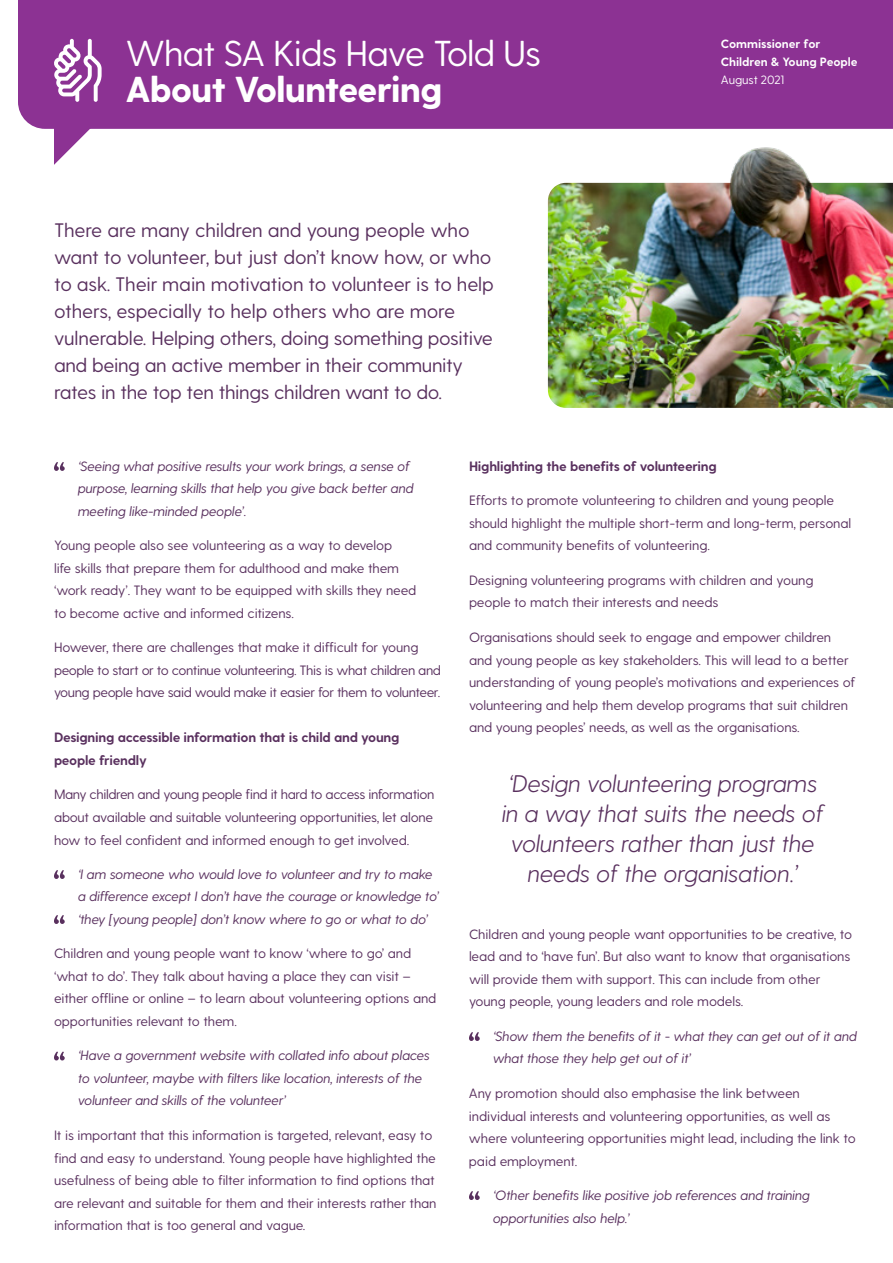
<style>
.page{position:relative;width:893px;height:1263px;background:#fff}
.page>*{position:absolute;margin:0;border:0;box-sizing:border-box;transform-origin:0 0}
.Document_Title_Cover{font:36px "Greycliff CF";letter-spacing:-.03em;color:#fff}
.Document_Title_Cover-2{font:800 36px "Greycliff CF";letter-spacing:-.03em;color:#fff}
.Quote_Large{font:italic 300 24px/30px "Greycliff CF";letter-spacing:-.01em;color:#59305e;text-align:center}
.Paragraph_Leading{font:19.5px/27px "Greycliff CF";letter-spacing:-.02em;color:#59305e}
.Paragraph_Standard{font:13.5px/22.5px "Greycliff CF";letter-spacing:-.01em;color:#59305e}
.Quote_Small{font:italic 13.5px/22.5px "Greycliff CF";letter-spacing:-.01em;color:#59305e}
.Paragraph_Standard-2{font:13.5px/22.5px "Greycliff CF";letter-spacing:-.03em;color:#59305e}
.Heading_3{font:700 13.5px/22.5px "Greycliff CF";letter-spacing:-.02em;color:#59305e}
.t1{font:700 12px/17.9px "Greycliff CF";letter-spacing:-.01em;color:#fff}
.t2{font:12px "Greycliff CF";letter-spacing:-.01em;color:#fff}
</style>
<div class="page">
<div style="left:18px;top:0;width:875px;height:129px;background:#8c3293"></div>
<svg style="left:54px;top:462px;width:11px;height:9px"></svg>
<svg style="left:54px;top:870px;width:11px;height:9px"></svg>
<svg style="left:54px;top:915px;width:11px;height:9px"></svg>
<svg style="left:54px;top:1051px;width:11px;height:9px"></svg>
<svg style="left:469px;top:1032px;width:11px;height:9px"></svg>
<svg style="left:469px;top:1191px;width:11px;height:9px"></svg>
<svg style="left:54px;top:123px;width:42px;height:42px"></svg>
<svg style="left:53px;top:39px;width:49px;height:63px"></svg>
<img style="left:548px;top:147px;width:345px;height:261px">
<p class="Document_Title_Cover" style="left:126px;top:32px;width:417px">What SA Kids Have Told Us</p>
<p class="Document_Title_Cover-2" style="left:126px;top:67px;width:318px">About Volunteering</p>
<p class="Paragraph_Leading" style="left:54px;top:217px;width:441px">There are many children and young people who want to volunteer, but just don’t know how, or who to ask. Their main motivation to volunteer is to help others, especially to help others who are more vulnerable. Helping others, doing something positive and being an active member in their community rates in the top ten things children want to do.</p>
<p class="t1" style="left:721px;top:35px;width:138px">Commissioner for<br>Children &amp; Young People</p>
<p class="t2" style="left:721px;top:73px;width:65px">August 2021</p>
<p class="Quote_Small" style="left:78px;top:455px;width:337px">‘Seeing what positive results your work brings, a sense of purpose, learning skills that help you give back better and meeting like-minded people’.</p>
<p class="Paragraph_Standard" style="left:54px;top:535px;width:364px">Young people also see volunteering as a way to develop<br>life skills that prepare them for adulthood and make them ‘work ready’. They want to be equipped with skills they need to become active and informed citizens.</p>
<p class="Paragraph_Standard-2" style="left:54px;top:637px;width:389px">However, there are challenges that make it difficult for young people to start or to continue volunteering. This is what children and young people have said would make it easier for them to volunteer.</p>
<p class="Heading_3" style="left:54px;top:727px;width:347px">Designing accessible information that is child and young people friendly</p>
<p class="Paragraph_Standard" style="left:54px;top:784px;width:382px;text-align:justify">Many children and young people find it hard to access information about available and suitable volunteering opportunities, let alone how to feel confident and informed enough to get involved.</p>
<p class="Quote_Small" style="left:78px;top:863px;width:362px">‘I am someone who would love to volunteer and try to make a difference except I don’t have the courage or knowledge to’</p>
<p class="Quote_Small" style="left:78px;top:908px;width:351px">‘they [young people] don’t know where to go or what to do’</p>
<p class="Paragraph_Standard" style="left:54px;top:943px;width:384px">Children and young people want to know ‘where to go’ and ‘what to do’. They talk about having a place they can visit – either offline or online – to learn about volunteering options and opportunities relevant to them.</p>
<p class="Quote_Small" style="left:78px;top:1044px;width:354px">‘Have a government website with collated info about places to volunteer, maybe with filters like location, interests of the volunteer and skills of the volunteer’</p>
<p class="Paragraph_Standard" style="left:54px;top:1124px;width:384px">It is important that this information is targeted, relevant, easy to find and easy to understand. Young people have highlighted the usefulness of being able to filter information to find options that are relevant and suitable for them and their interests rather than information that is too general and vague.</p>
<p class="Heading_3" style="left:469px;top:455px;width:249px">Highlighting the benefits of volunteering</p>
<p class="Paragraph_Standard" style="left:469px;top:490px;width:384px">Efforts to promote volunteering to children and young people should highlight the multiple short-term and long-term, personal and community benefits of volunteering.</p>
<p class="Paragraph_Standard" style="left:469px;top:569px;width:346px">Designing volunteering programs with children and young people to match their interests and needs</p>
<p class="Paragraph_Standard" style="left:469px;top:626px;width:388px">Organisations should seek to engage and empower children and young people as key stakeholders. This will lead to a better understanding of young people’s motivations and experiences of volunteering and help them develop programs that suit children and young peoples’ needs, as well as the organisations.</p>
<p class="Quote_Large" style="left:502px;top:768px;width:323px">‘Design volunteering programs in a way that suits the needs of volunteers rather than just the needs of the organisation.’</p>
<p class="Paragraph_Standard" style="left:469px;top:923px;width:385px">Children and young people want opportunities to be creative, to lead and to ‘have fun’. But also want to know that organisations will provide them with support. This can include from other young people, young leaders and role models.</p>
<p class="Quote_Small" style="left:493px;top:1025px;width:365px">‘Show them the benefits of it - what they can get out of it and what those they help get out of it’</p>
<p class="Paragraph_Standard" style="left:469px;top:1082px;width:388px">Any promotion should also emphasise the link between individual interests and volunteering opportunities, as well as where volunteering opportunities might lead, including the link to paid employment.</p>
<p class="Quote_Small" style="left:493px;top:1184px;width:319px">‘Other benefits like positive job references and training opportunities also help.’</p>
</div>
